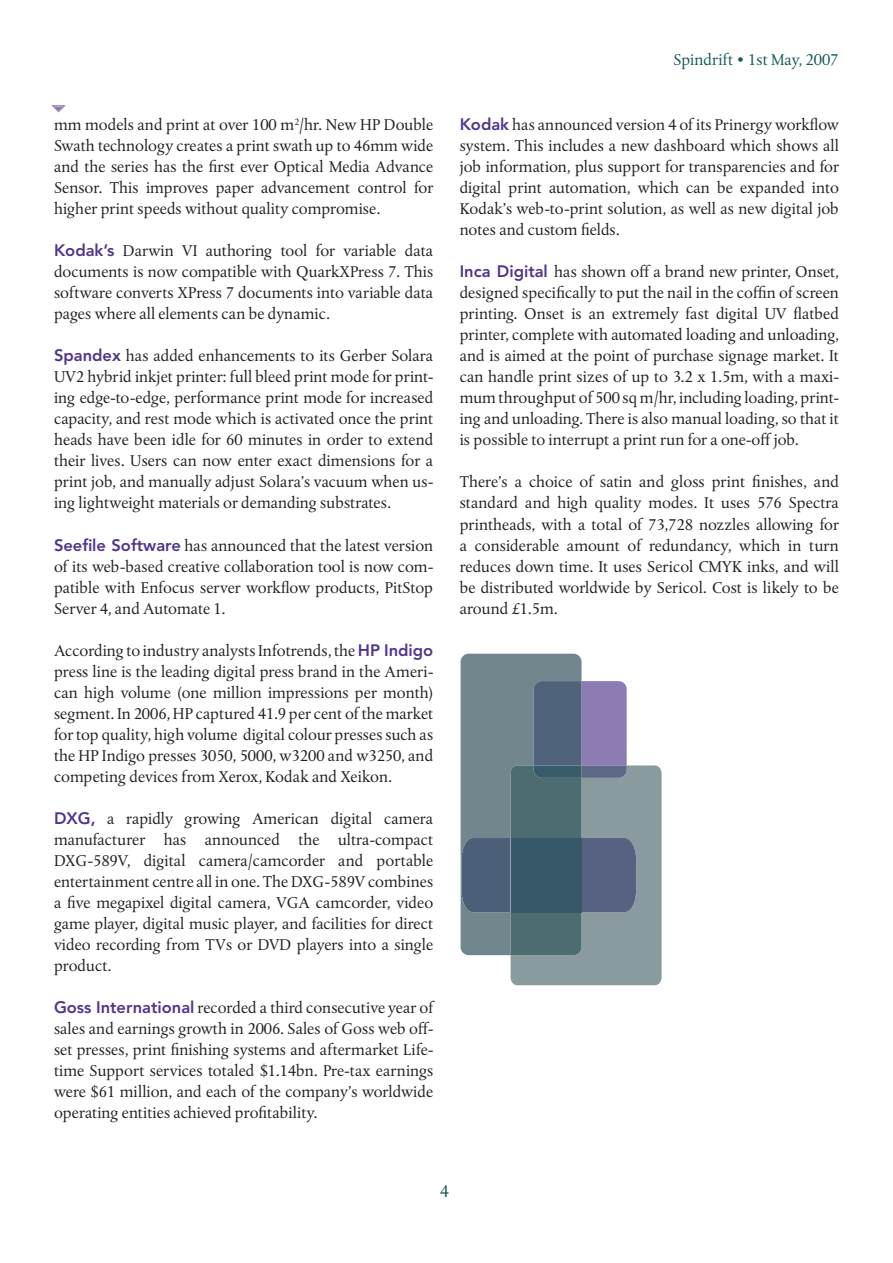
<style>
.page{position:relative;width:893px;height:1263px;background:#fff}
.page>*{position:absolute;margin:0;border:0;box-sizing:border-box;transform-origin:0 0}
.t1{font:18px "Albertina MT Std";color:#145857}
.t2{font:16.5px/21px "Albertina MT Std";color:#231f20;text-align:justify}
.t3{font:16.5px "Albertina MT Std";color:#145857}
.s1{font-family:"Avenir LT Std";font-weight:800;color:#51348e}
</style>
<div class="page">
<svg style="left:461px;top:654px;width:201px;height:331px"></svg>
<div style="left:511px;top:838px;width:70px;height:74px;background:#365869"></div>
<svg style="left:51px;top:105px;width:15px;height:7px"></svg>
<p class="t2" style="left:54px;top:115px;width:381px">mm models and print at over 100 m<sup>2</sup>/hr. New HP Double Swath technology creates a print swath up to 46mm wide and the series has the first ever Optical Media Advance Sensor. This improves paper advancement control for higher print speeds without quality compromise.</p>
<p class="t2" style="left:54px;top:241px;width:381px"><span class="s1">Kodak’s</span> Darwin VI authoring tool for variable data documents is now compatible with QuarkXPress 7. This software converts XPress 7 documents into variable data pages where all elements can be dynamic.</p>
<p class="t2" style="left:54px;top:346px;width:381px"><span class="s1">Spandex</span> has added enhancements to its Gerber Solara UV2 hybrid inkjet printer: full bleed print mode for print&shy;ing edge-to-edge, performance print mode for increased capacity, and rest mode which is activated once the print heads have been idle for 60 minutes in order to extend their lives. Users can now enter exact dimensions for a print job, and manually adjust Solara’s vacuum when us&shy;ing lightweight materials or demanding substrates.</p>
<p class="t2" style="left:54px;top:535px;width:381px"><span class="s1">Seefile Software</span> has announced that the latest version of its web-based creative collaboration tool is now com&shy;patible with Enfocus server workflow products, PitStop Server 4, and Automate 1.</p>
<p class="t2" style="left:54px;top:640px;width:381px">According to industry analysts Infotrends, the <span class="s1">HP Indigo </span>press line is the leading digital press brand in the Ameri&shy;can high volume (one million impressions per month) segment. In 2006, HP captured 41.9 per cent of the market for top quality, high volume digital colour presses such as the HP Indigo presses 3050, 5000, w3200 and w3250, and competing devices from Xerox, Kodak and Xeikon.</p>
<p class="t2" style="left:54px;top:808px;width:381px"><span class="s1">DXG,</span> a rapidly growing American digital camera manufacturer has announced the ultra-compact DXG-589V, digital camera/camcorder and portable entertainment centre all in one. The DXG-589V combines a five megapixel digital camera, VGA camcorder, video game player, digital music player, and facilities for direct video recording from TVs or DVD players into a single product.</p>
<p class="t2" style="left:54px;top:997px;width:381px"><span class="s1">Goss International</span> recorded a third consecutive year of sales and earnings growth in 2006. Sales of Goss web off&shy;set presses, print finishing systems and aftermarket Life&shy;time Support services totaled $1.14bn. Pre-tax earnings were $61 million, and each of the company’s worldwide operating entities achieved profitability.</p>
<p class="t3" style="left:673px;top:52px;width:167px">Spindrift • 1st May, 2007</p>
<p class="t2" style="left:460px;top:115px;width:381px"><span class="s1">Kodak</span> has announced version 4 of its Prinergy workflow system. This includes a new dashboard which shows all job information, plus support for transparencies and for digital print automation, which can be expanded into Kodak’s web-to-print solution, as well as new digital job notes and custom fields.</p>
<p class="t2" style="left:460px;top:262px;width:381px"><span class="s1">Inca Digital</span> has shown off a brand new printer, Onset, designed specifically to put the nail in the coffin of screen printing. Onset is an extremely fast digital UV flatbed printer, complete with automated loading and unloading, and is aimed at the point of purchase signage market. It can handle print sizes of up to 3.2 x 1.5m, with a maxi&shy;mum throughput of 500 sq m/hr, including loading, print&shy;ing and unloading. There is also manual loading, so that it is possible to interrupt a print run for a one-off job.</p>
<p class="t2" style="left:460px;top:472px;width:381px">There’s a choice of satin and gloss print finishes, and standard and high quality modes. It uses 576 Spectra printheads, with a total of 73,728 nozzles allowing for a considerable amount of redundancy, which in turn reduces down time. It uses Sericol CMYK inks, and will be distributed worldwide by Sericol. Cost is likely to be around £1.5m.</p>
<p class="t1" style="left:440px;top:1183px;width:10px">4</p>
</div>
